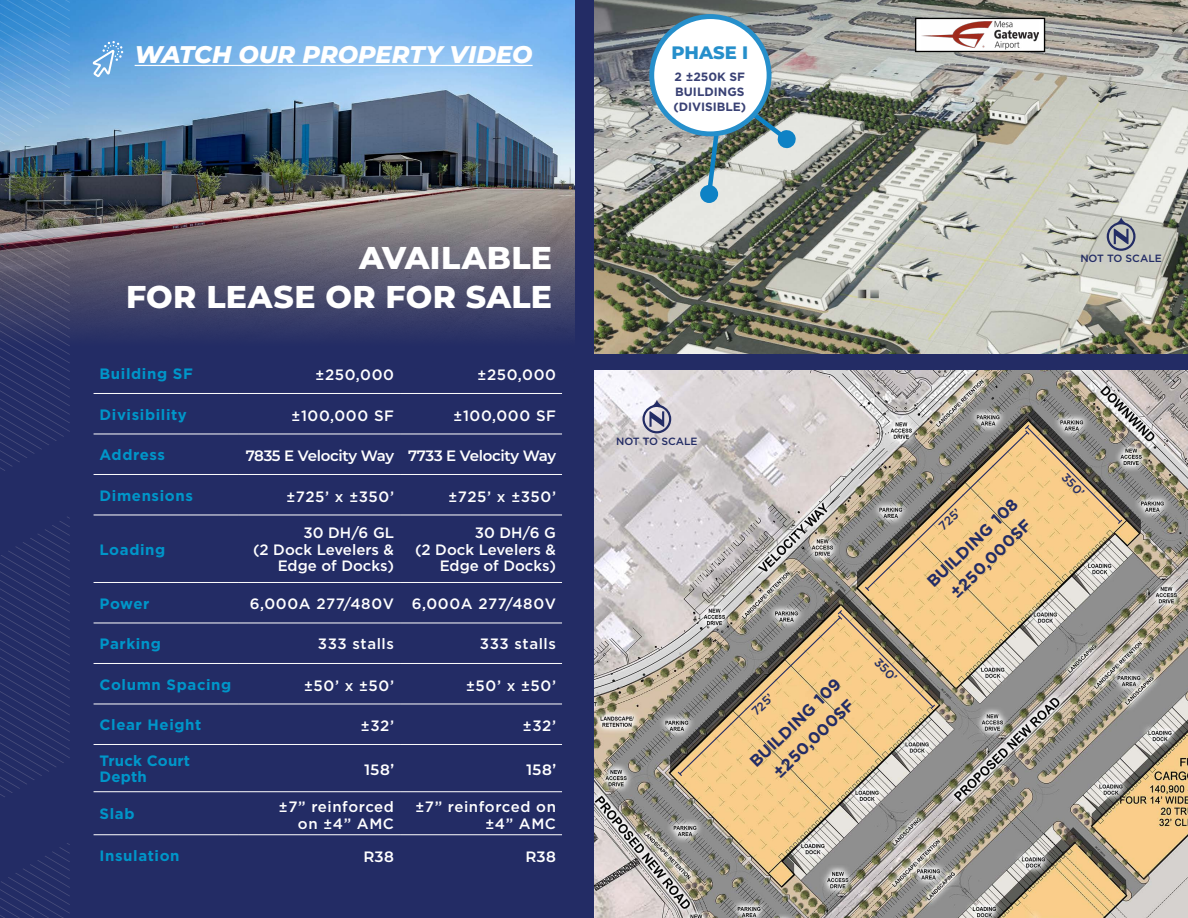
<style>
.page{position:relative;width:1188px;height:918px;background:#232c65}
.page>*{position:absolute;margin:0;border:0;box-sizing:border-box;transform-origin:0 0}
.t1{font:800 31.5px/39px "Montserrat";letter-spacing:.01em;color:#fff;text-align:right}
.t2{font:italic 800 24.15px "Montserrat";color:#fff}
.t3{font:800 18px "Montserrat";color:#268fcb}
.t4{font:700 16.5px/24px "Gotham";color:#232c65;text-align:center}
.t5{font:500 15px/16.5px "Gotham";letter-spacing:.04em;color:#fff;text-align:right}
.t6{font:700 15px "Gotham";letter-spacing:.04em;color:#0096c9}
.t7{font:500 15px/16.5px "Gotham";color:#fff;text-align:right}
.t8{font:600 15px "Montserrat";letter-spacing:-.02em;color:#fff}
.t9{font:700 15px/16.5px "Gotham";letter-spacing:.01em;color:#0096c9}
.t10{font:700 12px/15px "Gotham";color:#394174}
.t11{font:500 12px "Gotham";color:#232c65}
.t12{font:500 10.5px "Gotham";color:#232c65}
.s1{font-family:"Montserrat";font-weight:600}
</style>
<div class="page">
<img style="left:594px;top:370px;width:594px;height:548px">
<img style="left:0;top:0;width:575px;height:335px">
<img style="left:594px;top:0;width:594px;height:353px">
<div style="left:700px;top:185px;width:18px;height:18px;background:#0e82c5;border-radius:50%"></div>
<img style="left:704px;top:69px;width:93px;height:130px">
<div style="left:652px;top:17px;width:117px;height:117px;background:#fff;border-radius:50%"></div>
<div style="left:649px;top:14px;width:123px;height:122px;border:5px solid #268fcb;border-radius:50%"></div>
<hr style="left:94px;top:582px;width:144px;height:1px;background:#fff">
<hr style="left:238px;top:582px;width:162px;height:1px;background:#fff">
<hr style="left:400px;top:582px;width:162px;height:1px;background:#fff">
<hr style="left:94px;top:623px;width:144px;height:1px;background:#fff">
<hr style="left:238px;top:623px;width:162px;height:1px;background:#fff">
<hr style="left:400px;top:623px;width:162px;height:1px;background:#fff">
<hr style="left:94px;top:663px;width:144px;height:1px;background:#fff">
<hr style="left:238px;top:663px;width:162px;height:1px;background:#fff">
<hr style="left:400px;top:663px;width:162px;height:1px;background:#fff">
<hr style="left:94px;top:704px;width:144px;height:1px;background:#fff">
<hr style="left:238px;top:704px;width:162px;height:1px;background:#fff">
<hr style="left:400px;top:704px;width:162px;height:1px;background:#fff">
<hr style="left:94px;top:744px;width:144px;height:1px;background:#fff">
<hr style="left:238px;top:744px;width:162px;height:1px;background:#fff">
<hr style="left:400px;top:744px;width:162px;height:1px;background:#fff">
<hr style="left:94px;top:791px;width:144px;height:1px;background:#fff">
<hr style="left:238px;top:791px;width:162px;height:1px;background:#fff">
<hr style="left:400px;top:791px;width:162px;height:1px;background:#fff">
<hr style="left:94px;top:834px;width:144px;height:1px;background:#fff">
<hr style="left:238px;top:834px;width:162px;height:1px;background:#fff">
<hr style="left:400px;top:834px;width:162px;height:1px;background:#fff">
<hr style="left:94px;top:393px;width:144px;height:1px;background:#fff">
<hr style="left:238px;top:393px;width:162px;height:1px;background:#fff">
<hr style="left:400px;top:393px;width:162px;height:1px;background:#fff">
<hr style="left:94px;top:434px;width:144px;height:1px;background:#fff">
<hr style="left:238px;top:434px;width:162px;height:1px;background:#fff">
<hr style="left:400px;top:434px;width:162px;height:1px;background:#fff">
<hr style="left:94px;top:474px;width:144px;height:1px;background:#fff">
<hr style="left:238px;top:474px;width:162px;height:1px;background:#fff">
<hr style="left:400px;top:474px;width:162px;height:1px;background:#fff">
<hr style="left:94px;top:515px;width:144px;height:1px;background:#fff">
<hr style="left:238px;top:515px;width:162px;height:1px;background:#fff">
<hr style="left:400px;top:515px;width:162px;height:1px;background:#fff">
<svg style="left:0;top:0;width:70px;height:144px;background:#64a3d9"></svg>
<svg style="left:0;top:190px;width:70px;height:281px"></svg>
<svg style="left:0;top:843px;width:70px;height:75px"></svg>
<svg style="left:0;top:516px;width:70px;height:281px"></svg>
<svg style="left:642px;top:400px;width:29px;height:33px"></svg>
<svg style="left:1107px;top:217px;width:29px;height:34px"></svg>
<div style="left:916px;top:18px;width:129px;height:33px;background:#fff"></div>
<img style="left:921px;top:21px;width:118px;height:28px">
<div style="left:915px;top:18px;width:130px;height:34px;border:1px solid #000"></div>
<svg style="left:864px;top:424px;width:260px;height:168px;background:#c2ab85"></svg>
<svg style="left:677px;top:609px;width:259px;height:168px;background:#c4aa82"></svg>
<svg style="left:93px;top:41px;width:30px;height:36px"></svg>
<hr style="left:135px;top:65px;width:398px;height:1px;background:#fff">
<h2 class="t2" style="left:135px;top:37px;width:399px">WATCH OUR PROPERTY VIDEO</h2>
<p class="t3" style="left:671px;top:40px;width:78px">PHASE I</p>
<p class="t10" style="left:673px;top:69px;width:74px">2 ±250K SF<br>BUILDINGS (DIVISIBLE)</p>
<h1 class="t1" style="left:126px;top:236px;width:427px">AVAILABLE<br>FOR LEASE OR FOR SALE</h1>
<p class="t12" style="left:1080px;top:253px;width:83px">NOT TO SCALE</p>
<p class="t6" style="left:100px;top:364px;width:95px">Building SF</p>
<p class="t5" style="left:316px;top:367px;width:80px"><span class="s1">±</span>250,000</p>
<p class="t5" style="left:478px;top:367px;width:80px"><span class="s1">±</span>250,000</p>
<p class="t6" style="left:100px;top:404px;width:89px">Divisibility</p>
<p class="t5" style="left:292px;top:407px;width:104px"><span class="s1">±</span>100,000 SF</p>
<p class="t5" style="left:454px;top:407px;width:104px"><span class="s1">±</span>100,000 SF</p>
<p class="t6" style="left:100px;top:445px;width:67px">Address</p>
<p class="t8" style="left:246px;top:446px;width:312px">7835 E Velocity Way 7733 E Velocity Way</p>
<p class="t6" style="left:100px;top:485px;width:95px">Dimensions</p>
<p class="t5" style="left:287px;top:488px;width:109px"><span class="s1">±</span>725’ x <span class="s1">±</span>350’</p>
<p class="t5" style="left:449px;top:488px;width:109px"><span class="s1">±</span>725’ x <span class="s1">±</span>350’</p>
<p class="t6" style="left:100px;top:539px;width:67px">Loading</p>
<p class="t7" style="left:253px;top:524px;width:143px">30 DH/6 GL<br>(2 Dock Levelers &amp;<br>Edge of Docks)</p>
<p class="t7" style="left:415px;top:524px;width:143px">30 DH/6 G<br>(2 Dock Levelers &amp;<br>Edge of Docks)</p>
<p class="t6" style="left:100px;top:593px;width:51px">Power</p>
<p class="t5" style="left:250px;top:595px;width:308px">6,000A 277/480V 6,000A 277/480V</p>
<p class="t6" style="left:100px;top:634px;width:63px">Parking</p>
<p class="t5" style="left:318px;top:635px;width:78px">333 stalls</p>
<p class="t5" style="left:480px;top:635px;width:78px">333 stalls</p>
<p class="t6" style="left:100px;top:674px;width:133px">Column Spacing</p>
<p class="t5" style="left:304px;top:677px;width:91px"><span class="s1">±</span>50’ x <span class="s1">±</span>50’</p>
<p class="t5" style="left:466px;top:677px;width:91px"><span class="s1">±</span>50’ x <span class="s1">±</span>50’</p>
<p class="t6" style="left:100px;top:715px;width:103px">Clear Height</p>
<p class="t5" style="left:361px;top:718px;width:35px"><span class="s1">±</span>32’</p>
<p class="t5" style="left:523px;top:718px;width:35px"><span class="s1">±</span>32’</p>
<p class="t9" style="left:100px;top:752px;width:92px">Truck Court<br>Depth</p>
<p class="t8" style="left:364px;top:759px;width:31px">158’</p>
<p class="t8" style="left:526px;top:759px;width:31px">158’</p>
<p class="t6" style="left:100px;top:804px;width:36px">Slab</p>
<p class="t5" style="left:279px;top:799px;width:117px"><span class="s1">±</span>7” reinforced on <span class="s1">±</span>4” AMC</p>
<p class="t5" style="left:415px;top:799px;width:142px"><span class="s1">±</span>7” reinforced on <span class="s1">±</span>4” AMC</p>
<p class="t6" style="left:100px;top:846px;width:82px">Insulation</p>
<p class="t8" style="left:363px;top:846px;width:32px">R38</p>
<p class="t8" style="left:525px;top:846px;width:32px">R38</p>
<p class="t12" style="left:616px;top:435px;width:83px">NOT TO SCALE</p>
<p class="t4" style="left:744px;top:756px;width:121px;rotate:-44deg">BUILDING 109 ±250,000SF</p>
<p class="t11" style="left:748px;top:708px;width:27px;rotate:-44deg">725’</p>
<p class="t11" style="left:882px;top:655px;width:28px;rotate:46deg">350’</p>
<p class="t4" style="left:921px;top:576px;width:120px;rotate:-44deg">BUILDING 108 ±250,000SF</p>
<p class="t11" style="left:935px;top:523px;width:27px;rotate:-44deg">725’</p>
<p class="t11" style="left:1070px;top:470px;width:28px;rotate:46deg">350’</p>
</div>
